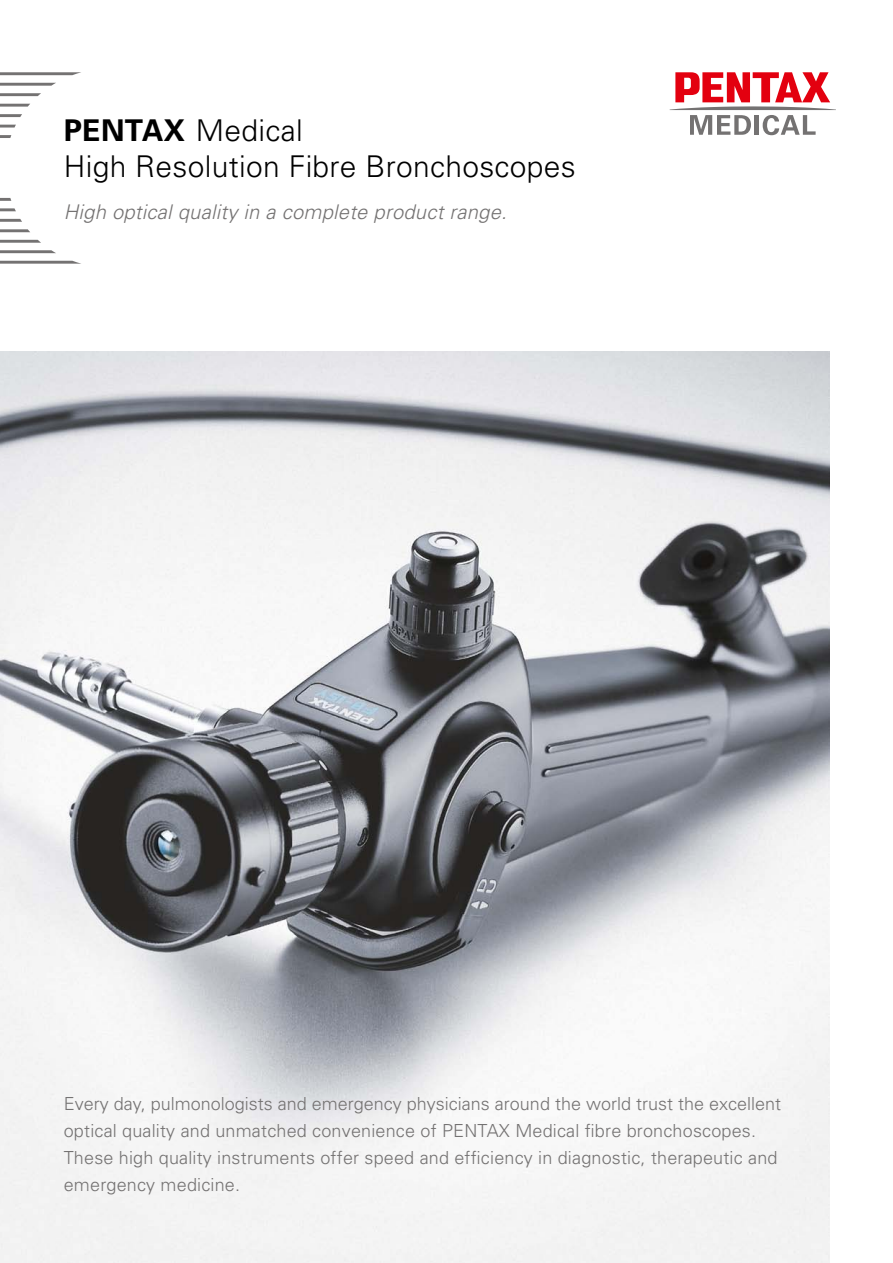
<style>
.page{position:relative;width:893px;height:1263px;background:#fff}
.page>*{position:absolute;margin:0;border:0;box-sizing:border-box;transform-origin:0 0}
.t1{font:300 30px/36px "Univers";letter-spacing:.01em;color:#000}
.t2{font:italic 300 20.25px "Univers";letter-spacing:.01em;color:#747272}
.t3{font:300 18px/27px "Univers";letter-spacing:.01em;color:#747272}
.s1{font-weight:700}
</style>
<div class="page">
<svg style="left:670px;top:72px;width:166px;height:63px"></svg>
<img style="left:0;top:352px;width:829px;height:911px">
<svg style="left:0;top:72px;width:81px;height:3px"></svg>
<svg style="left:0;top:83px;width:56px;height:3px"></svg>
<svg style="left:0;top:93px;width:41px;height:3px"></svg>
<svg style="left:0;top:104px;width:30px;height:3px"></svg>
<svg style="left:0;top:114px;width:22px;height:3px"></svg>
<svg style="left:0;top:125px;width:16px;height:3px"></svg>
<svg style="left:0;top:135px;width:11px;height:3px"></svg>
<svg style="left:0;top:198px;width:11px;height:3px"></svg>
<svg style="left:0;top:208px;width:16px;height:3px"></svg>
<svg style="left:0;top:219px;width:22px;height:3px"></svg>
<svg style="left:0;top:229px;width:30px;height:3px"></svg>
<svg style="left:0;top:240px;width:41px;height:3px"></svg>
<svg style="left:0;top:250px;width:56px;height:3px"></svg>
<svg style="left:0;top:261px;width:81px;height:3px"></svg>
<h1 class="t1" style="left:64px;top:112px;width:514px"><span class="s1">PENTAX</span> Medical<br>High Resolution Fibre Bronchoscopes</h1>
<p class="t2" style="left:64px;top:200px;width:444px">High optical quality in a complete product range.</p>
<p class="t3" style="left:64px;top:1090px;width:719px">Every day, pulmonologists and emergency physicians around the world trust the excellent optical quality and unmatched convenience of PENTAX Medical fibre bronchoscopes.<br>These high quality instruments offer speed and efficiency in diagnostic, therapeutic and emergency medicine.</p>
</div>
